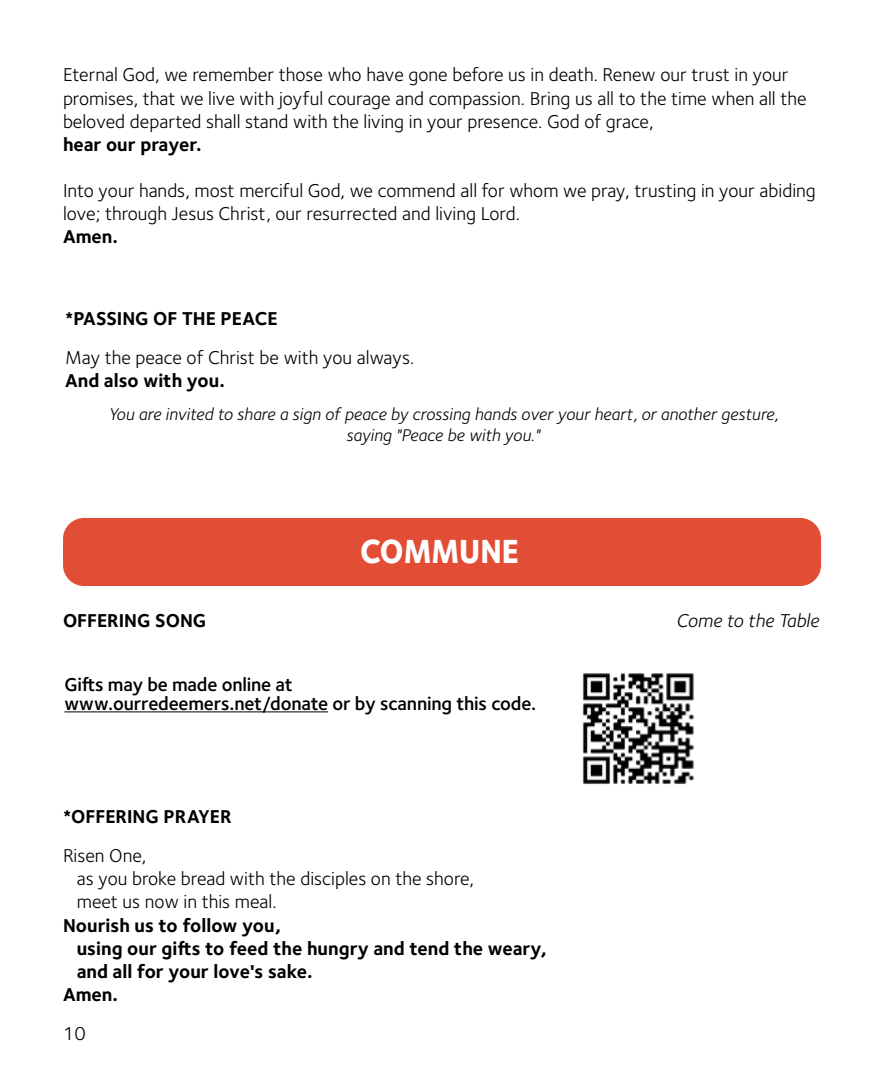
<style>
.page{position:relative;width:882px;height:1071px;background:#fff}
.page>*{position:absolute;margin:0;border:0;box-sizing:border-box;transform-origin:0 0}
.t1{font:800 34.65px "Foundry Sterling";color:#fff;scale:.91 1}
.t2{font:19.25px/23.1px "Foundry Sterling";color:#000}
.t3{font:700 19.25px "Foundry Sterling";color:#000}
.t4{font:600 19.25px/19.2px "Foundry Sterling";letter-spacing:-.01em;color:#000}
.t5{font:italic 19.25px "Foundry Sterling";color:#000}
.t6{font:italic 17.5px/21px "Foundry Sterling";color:#000;text-align:center}
</style>
<div class="page">
<img style="left:582px;top:673px;width:112px;height:111px">
<hr style="left:64px;top:711px;width:264px;height:1px;background:#000">
<div style="left:63px;top:518px;width:758px;height:68px;background:#e14d35;border-radius:21px"></div>
<p class="t2" style="left:63px;top:64px;width:745px">Eternal God, we remember those who have gone before us in death. Renew our trust in your promises, that we live with joyful courage and compassion. Bring us all to the time when all the beloved departed shall stand with the living in your presence. God of grace,</p>
<p class="t3" style="left:63px;top:133px;width:140px">hear our prayer.</p>
<p class="t2" style="left:63px;top:179px;width:754px">Into your hands, most merciful God, we commend all for whom we pray, trusting in your abiding love; through Jesus Christ, our resurrected and living Lord.</p>
<p class="t3" style="left:63px;top:225px;width:57px">Amen.</p>
<p class="t3" style="left:65px;top:307px;width:214px">*PASSING OF THE PEACE</p>
<p class="t2" style="left:65px;top:346px;width:351px">May the peace of Christ be with you always.</p>
<p class="t3" style="left:65px;top:369px;width:161px">And also with you.</p>
<p class="t6" style="left:108px;top:403px;width:671px">You are invited to share a sign of peace by crossing hands over your heart, or another gesture, saying "Peace be with you."</p>
<h1 class="t1" style="left:360px;top:529px;width:176px">COMMUNE</h1>
<p class="t3" style="left:63px;top:609px;width:145px">OFFERING SONG</p>
<p class="t5" style="left:676px;top:609px;width:144px">Come to the Table</p>
<p class="t4" style="left:64px;top:675px;width:473px">Gifts may be made online at www.ourredeemers.net/donate or by scanning this code.</p>
<p class="t3" style="left:63px;top:805px;width:170px">*OFFERING PRAYER</p>
<p class="t2" style="left:77px;top:844px;width:399px;text-indent:-14px">Risen One,<br>as you broke bread with the disciples on the shore, meet us now in this meal.</p>
<p class="t3" style="left:63px;top:914px;width:219px">Nourish us to follow you,</p>
<p class="t3" style="left:77px;top:937px;width:472px">using our gifts to feed the hungry and tend the weary,</p>
<p class="t3" style="left:77px;top:960px;width:237px">and all for your love's sake.</p>
<p class="t3" style="left:63px;top:983px;width:57px">Amen.</p>
<p class="t2" style="left:63px;top:1023px;width:24px">10</p>
</div>
